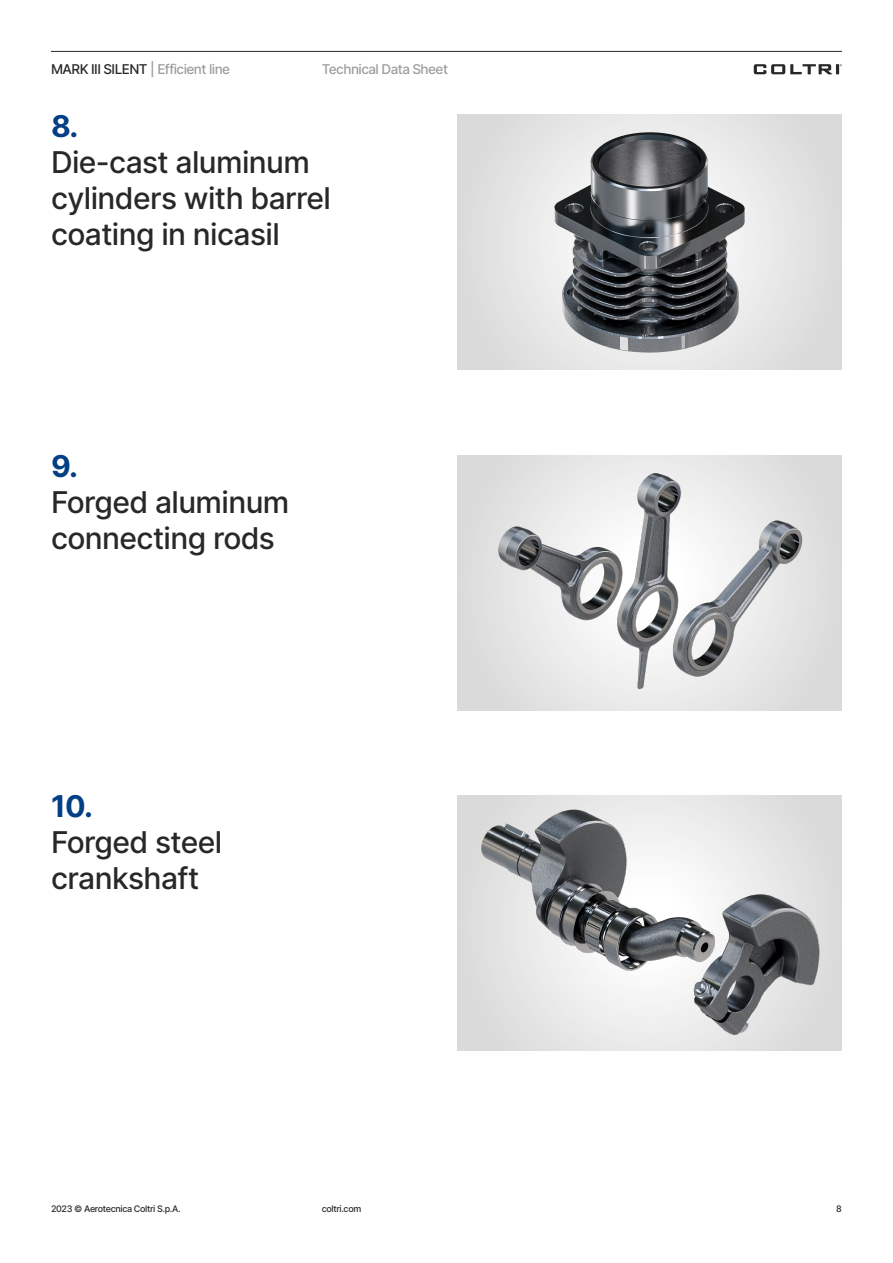
<style>
.page{position:relative;width:893px;height:1263px;background:#fff}
.page>*{position:absolute;margin:0;border:0;box-sizing:border-box;transform-origin:0 0}
.t1{font:500 30px/36px "Inter";letter-spacing:-.02em;color:#282827}
.t2{font:700 30px "Inter";color:#033f85}
.t3{font:500 13.5px "Inter";letter-spacing:-.04em;color:#9d9d9c}
.t4{font:500 9px "Inter";letter-spacing:-.04em;color:#282827}
.s1{color:#282827}
</style>
<div class="page">
<div style="left:457px;top:115px;width:385px;height:255px;background:#e2e2e2"></div>
<img style="left:555px;top:132px;width:189px;height:220px">
<div style="left:457px;top:455px;width:385px;height:255px;background:#ddd"></div>
<img style="left:498px;top:469px;width:305px;height:227px">
<div style="left:457px;top:795px;width:385px;height:255px;background:linear-gradient(to right,#e2e2e2,#e2e2e2)"></div>
<img style="left:478px;top:806px;width:343px;height:234px">
<hr style="left:51px;top:51px;width:791px;height:1px;background:#282827">
<svg style="left:754px;top:64px;width:88px;height:10px"></svg>
<p class="t3" style="left:51px;top:60px;width:181px"><span class="s1">MARK III SILENT</span> | Efficient line</p>
<p class="t3" style="left:322px;top:60px;width:128px">Technical Data Sheet</p>
<p class="t2" style="left:51px;top:104px;width:29px">8.</p>
<p class="t1" style="left:51px;top:143px;width:281px">Die-cast aluminum cylinders with barrel coating in nicasil</p>
<p class="t2" style="left:51px;top:444px;width:29px">9.</p>
<p class="t1" style="left:51px;top:483px;width:240px">Forged aluminum connecting rods</p>
<p class="t2" style="left:51px;top:784px;width:44px">10.</p>
<p class="t1" style="left:51px;top:823px;width:173px">Forged steel crankshaft</p>
<p class="t4" style="left:51px;top:1202px;width:131px">2023 © Aerotecnica Coltri S.p.A.</p>
<p class="t4" style="left:322px;top:1202px;width:41px">coltri.com</p>
<p class="t4" style="left:836px;top:1202px;width:7px">8</p>
</div>
